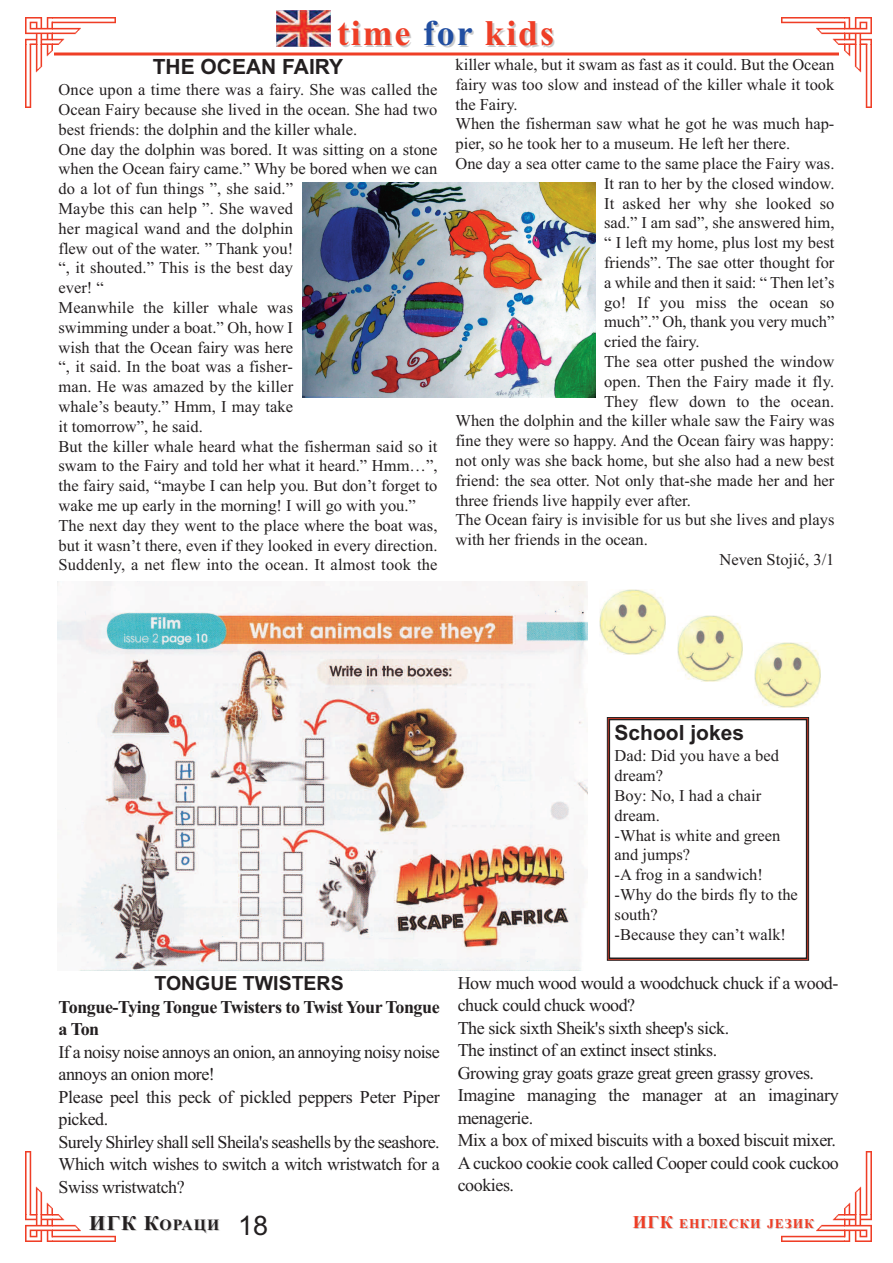
<style>
.page{position:relative;width:893px;height:1263px;background:#fff}
.page>*{position:absolute;margin:0;border:0;box-sizing:border-box;transform-origin:0 0}
.t1{font:700 36px "Times New Roman";letter-spacing:.05em;color:#ef3e26}
.t2{font:27px "Arial";color:#231f20}
.t3{font:700 21px "Arial";color:#231f20}
.t4{font:700 21px "Times New Roman";color:#231f20}
.t5{font:700 19.5px "Arial";color:#231f20}
.t6{font:18px/22.5px "Times New Roman";letter-spacing:-.025em;color:#231f20}
.t7{font:700 18px/22.5px "Times New Roman";letter-spacing:-.025em;color:#231f20}
.t8{font:16.5px/19.8px "Times New Roman";color:#231f20}
.t9{font:700 13.5px "Times New Roman";letter-spacing:.065em;color:#ef3e26}
.s1{color:#214ea1}
.s2{color:#ccc}
.s3{font-size:15.75px;color:#ccc}
.s4{font-size:15.75px}
.s5{font-size:18px;color:#ccc}
.s6{font-size:18px}
</style>
<div class="page">
<img style="left:52px;top:17px;width:793px;height:27px">
<img style="left:26px;top:17px;width:26px;height:1225px">
<img style="left:845px;top:17px;width:27px;height:1198px">
<img style="left:52px;top:1215px;width:820px;height:27px">
<svg style="left:54px;top:52px;width:785px;height:4px;background:#f26d5b"></svg>
<img style="left:276px;top:10px;width:54px;height:36px">
<img style="left:302px;top:183px;width:293px;height:215px">
<img style="left:57px;top:581px;width:531px;height:390px">
<div style="left:607px;top:717px;width:202px;height:243px;border:1px solid #231f20"></div>
<div style="left:609px;top:719px;width:198px;height:240px;border:2px solid #231f20"></div>
<img style="left:600px;top:589px;width:65px;height:66px">
<img style="left:755px;top:642px;width:66px;height:66px">
<img style="left:677px;top:616px;width:66px;height:65px">
<h1 class="t1" style="left:337px;top:11px;width:218px">time <span class="s1">for</span> kids</h1>
<p class="t3" style="left:153px;top:54px;width:192px">THE OCEAN FAIRY</p>
<p class="t8" style="left:58px;top:80px;width:380px">Once upon a time there was a fairy. She was called the Ocean Fairy because she lived in the ocean. She had two best friends: the dolphin and the killer whale.<br>One day the dolphin was bored. It was sitting on a stone when the Ocean fairy came.” Why be bored when we can do a lot of fun things ”, she said.”<br>Maybe this can help ”. She waved<br>her magical wand and the dolphin<br>flew out of the water. ” Thank you!<br>“, it shouted.” This is the best day<br>ever! “<br>Meanwhile the killer whale was<br>swimming under a boat.” Oh, how I<br>wish that the Ocean fairy was here<br>“, it said. In the boat was a fisher-<br>man. He was amazed by the killer<br>whale’s beauty.” Hmm, I may take<br>it tomorrow”, he said.<br>But the killer whale heard what the fisherman said so it swam to the Fairy and told her what it heard.” Hmm…”, the fairy said, “maybe I can help you. But don’t forget to wake me up early in the morning! I will go with you.” The next day they went to the place where the boat was, but it wasn’t there, even if they looked in every direction.<br>Suddenly, a net flew into the ocean. It almost took the</p>
<p class="t8" style="left:455px;top:54px;width:380px">killer whale, but it swam as fast as it could. But the Ocean</p>
<p class="t8" style="left:455px;top:74px;width:380px">fairy was too slow and instead of the killer whale it took</p>
<p class="t8" style="left:455px;top:94px;width:64px">the Fairy.</p>
<p class="t8" style="left:455px;top:114px;width:380px">When the fisherman saw what he got he was much hap-</p>
<p class="t8" style="left:455px;top:134px;width:336px">pier, so he took her to a museum. He left her there.</p>
<p class="t8" style="left:455px;top:153px;width:380px">One day a sea otter came to the same place the Fairy was.</p>
<p class="t8" style="left:604px;top:173px;width:232px">It ran to her by the closed window.</p>
<p class="t8" style="left:604px;top:193px;width:232px">It asked her why she looked so</p>
<p class="t8" style="left:604px;top:213px;width:232px">sad.” I am sad”, she answered him,</p>
<p class="t8" style="left:604px;top:233px;width:232px">“ I left my home, plus lost my best</p>
<p class="t8" style="left:604px;top:252px;width:232px">friends”. The sae otter thought for</p>
<p class="t8" style="left:604px;top:272px;width:232px">a while and then it said: “ Then let’s</p>
<p class="t8" style="left:604px;top:292px;width:232px">go! If you miss the ocean so</p>
<p class="t8" style="left:604px;top:312px;width:232px">much”.” Oh, thank you very much”</p>
<p class="t8" style="left:604px;top:332px;width:97px">cried the fairy.</p>
<p class="t8" style="left:604px;top:351px;width:232px">The sea otter pushed the window</p>
<p class="t8" style="left:604px;top:371px;width:232px">open. Then the Fairy made it fly.</p>
<p class="t8" style="left:604px;top:391px;width:232px">They flew down to the ocean.</p>
<p class="t8" style="left:455px;top:411px;width:381px">When the dolphin and the killer whale saw the Fairy was</p>
<p class="t8" style="left:455px;top:431px;width:380px">fine they were so happy. And the Ocean fairy was happy:</p>
<p class="t8" style="left:455px;top:450px;width:380px">not only was she back home, but she also had a new best</p>
<p class="t8" style="left:455px;top:470px;width:380px">friend: the sea otter. Not only that-she made her and her</p>
<p class="t8" style="left:455px;top:490px;width:237px">three friends live happily ever after.</p>
<p class="t8" style="left:455px;top:510px;width:380px">The Ocean fairy is invisible for us but she lives and plays</p>
<p class="t8" style="left:455px;top:530px;width:194px">with her friends in the ocean.</p>
<p class="t8" style="left:719px;top:549px;width:117px">Neven Stojić, 3/1</p>
<p class="t5" style="left:154px;top:972px;width:191px">TONGUE TWISTERS</p>
<p class="t7" style="left:58px;top:995px;width:383px">Tongue-Tying Tongue Twisters to Twist Your Tongue a Ton</p>
<p class="t6" style="left:58px;top:1040px;width:383px">If a noisy noise annoys an onion, an annoying noisy noise annoys an onion more!<br>Please peel this peck of pickled peppers Peter Piper picked.<br>Surely Shirley shall sell Sheila's seashells by the seashore.<br>Which witch wishes to switch a witch wristwatch for a Swiss wristwatch?</p>
<p class="t3" style="left:615px;top:720px;width:131px">School jokes</p>
<p class="t8" style="left:615px;top:746px;width:185px">Dad: Did you have a bed dream?<br>Boy: No, I had a chair dream.<br>-What is white and green and jumps?<br>-A frog in a sandwich! -Why do the birds fly to the south?<br>-Because they can’t walk!</p>
<p class="t6" style="left:458px;top:971px;width:383px">How much wood would a woodchuck chuck if a wood&shy;chuck could chuck wood?<br>The sick sixth Sheik's sixth sheep's sick.<br>The instinct of an extinct insect stinks.<br>Growing gray goats graze great green grassy groves.<br>Imagine managing the manager at an imaginary menagerie.<br>Mix a box of mixed biscuits with a boxed biscuit mixer.<br>A cuckoo cookie cook called Cooper could cook cuckoo cookies.</p>
<h2 class="t2" style="left:238px;top:1209px;width:32px">18</h2>
<p class="t4" style="left:90px;top:1211px;width:132px"><span class="s2">И</span>ГК К<span class="s3">О</span><span class="s4">РА</span><span class="s3">ЦИ</span></p>
<p class="t9" style="left:634px;top:1216px;width:183px"><span class="s5">И</span><span class="s6">Г</span><span class="s5">К</span> ЕНГЛЕСКИ ЈЕЗ<span class="s2">ИК</span></p>
</div>
